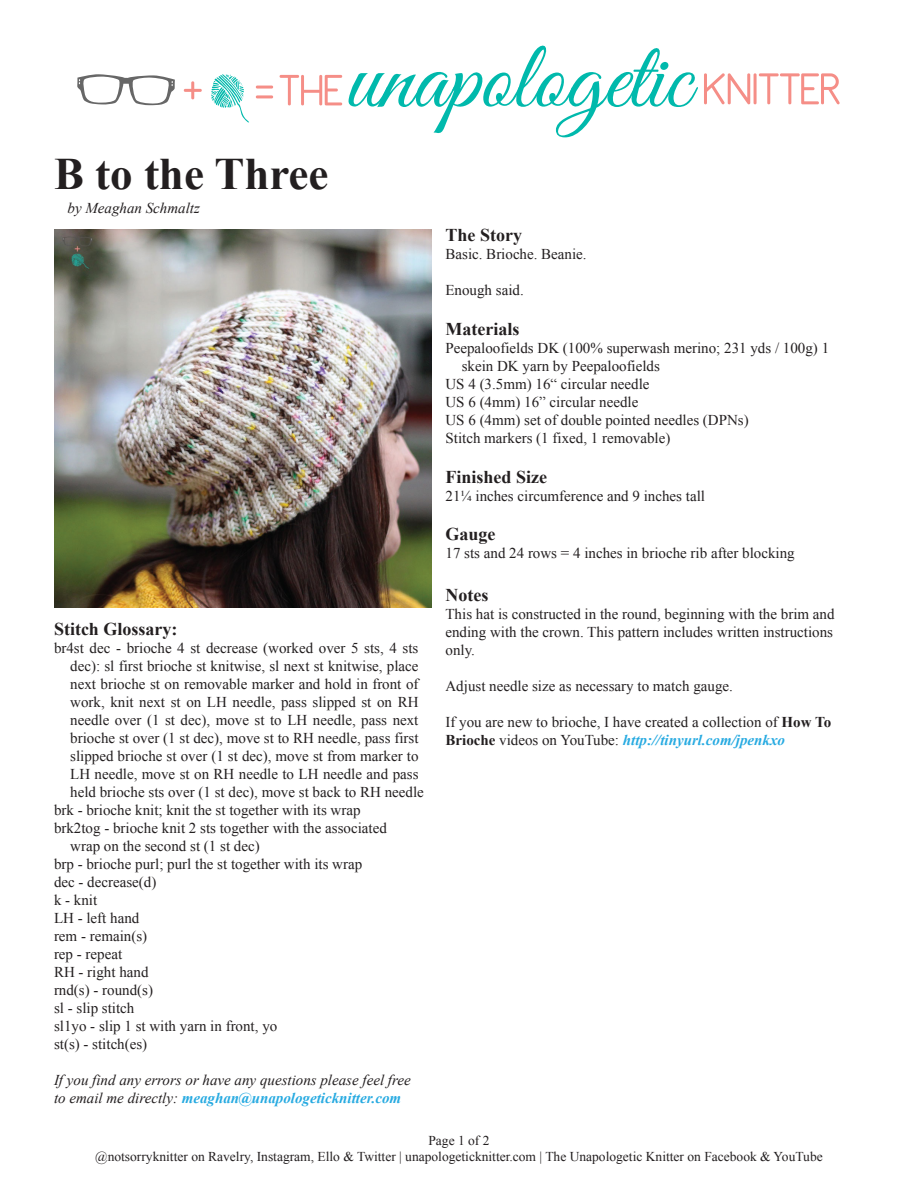
<style>
.page{position:relative;width:918px;height:1188px;background:#fff}
.page>*{position:absolute;margin:0;border:0;box-sizing:border-box;transform-origin:0 0}
.t1{font:700 45px "Times New Roman";color:#231f20}
.t2{font:700 18px "Times New Roman";color:#231f20}
.t3{font:15px/18px "Times New Roman";color:#231f20;text-align:justify}
.t4{font:italic 15px/18px "Times New Roman";color:#231f20}
.t5{font:13.5px/16.2px "Times New Roman";color:#231f20;text-align:center}
.s1{font-weight:700;color:#27aae1}
.s2{font-weight:700}
.s3{font-weight:700;font-style:italic;color:#27aae1}
</style>
<div class="page">
<img style="left:54px;top:230px;width:378px;height:378px">
<svg style="left:280px;top:75px;width:62px;height:30px"></svg>
<svg style="left:348px;top:45px;width:492px;height:92px"></svg>
<svg style="left:77px;top:74px;width:98px;height:31px"></svg>
<svg style="left:184px;top:81px;width:18px;height:18px"></svg>
<svg style="left:256px;top:86px;width:17px;height:12px"></svg>
<svg style="left:211px;top:74px;width:38px;height:48px"></svg>
<h1 class="t1" style="left:54px;top:143px;width:276px">B to the Three</h1>
<p class="t4" style="left:68px;top:199px;width:134px">by Meaghan Schmaltz</p>
<p class="t2" style="left:54px;top:616px;width:125px">Stitch Glossary:</p>
<p class="t3" style="left:54px;top:639px;width:366px">br4st dec - brioche 4 st decrease (worked over 5 sts, 4 sts</p>
<p class="t3" style="left:70px;top:657px;width:350px">dec): sl first brioche st knitwise, sl next st knitwise, place</p>
<p class="t3" style="left:70px;top:675px;width:350px">next brioche st on removable marker and hold in front of</p>
<p class="t3" style="left:70px;top:693px;width:350px">work, knit next st on LH needle, pass slipped st on RH</p>
<p class="t3" style="left:70px;top:711px;width:350px">needle over (1 st dec), move st to LH needle, pass next</p>
<p class="t3" style="left:70px;top:729px;width:350px">brioche st over (1 st dec), move st to RH needle, pass first</p>
<p class="t3" style="left:70px;top:747px;width:350px">slipped brioche st over (1 st dec), move st from marker to</p>
<p class="t3" style="left:70px;top:765px;width:350px">LH needle, move st on RH needle to LH needle and pass</p>
<p class="t3" style="left:70px;top:783px;width:355px">held brioche sts over (1 st dec), move st back to RH needle</p>
<p class="t3" style="left:54px;top:801px;width:308px">brk - brioche knit; knit the st together with its wrap</p>
<p class="t3" style="left:54px;top:819px;width:334px">brk2tog - brioche knit 2 sts together with the associated</p>
<p class="t3" style="left:70px;top:837px;width:191px">wrap on the second st (1 st dec)</p>
<p class="t3" style="left:54px;top:855px;width:310px">brp - brioche purl; purl the st together with its wrap</p>
<p class="t3" style="left:54px;top:873px;width:104px">dec - decrease(d)</p>
<p class="t3" style="left:54px;top:891px;width:45px">k - knit</p>
<p class="t3" style="left:54px;top:909px;width:87px">LH - left hand</p>
<p class="t3" style="left:54px;top:927px;width:95px">rem - remain(s)</p>
<p class="t3" style="left:54px;top:945px;width:70px">rep - repeat</p>
<p class="t3" style="left:54px;top:963px;width:96px">RH - right hand</p>
<p class="t3" style="left:54px;top:981px;width:101px">rnd(s) - round(s)</p>
<p class="t3" style="left:54px;top:999px;width:82px">sl - slip stitch</p>
<p class="t3" style="left:54px;top:1017px;width:225px">sl1yo - slip 1 st with yarn in front, yo</p>
<p class="t3" style="left:54px;top:1035px;width:95px">st(s) - stitch(es)</p>
<p class="t4" style="left:54px;top:1071px;width:358px">If you find any errors or have any questions please feel free to email me directly: <span class="s1">meaghan@unapologeticknitter.com</span></p>
<p class="t2" style="left:446px;top:223px;width:78px">The Story</p>
<p class="t3" style="left:446px;top:245px;width:143px">Basic. Brioche. Beanie.</p>
<p class="t3" style="left:446px;top:281px;width:80px">Enough said.</p>
<p class="t2" style="left:446px;top:317px;width:75px">Materials</p>
<p class="t3" style="left:446px;top:339px;width:385px">Peepaloofields DK (100% superwash merino; 231 yds / 100g) 1</p>
<p class="t3" style="left:462px;top:357px;width:200px">skein DK yarn by Peepaloofields</p>
<p class="t3" style="left:446px;top:375px;width:206px">US 4 (3.5mm) 16“ circular needle</p>
<p class="t3" style="left:446px;top:393px;width:194px">US 6 (4mm) 16” circular needle</p>
<p class="t3" style="left:446px;top:411px;width:305px">US 6 (4mm) set of double pointed needles (DPNs)</p>
<p class="t3" style="left:446px;top:429px;width:226px">Stitch markers (1 fixed, 1 removable)</p>
<p class="t2" style="left:446px;top:464px;width:103px">Finished Size</p>
<p class="t3" style="left:446px;top:486px;width:261px">21¼ inches circumference and 9 inches tall</p>
<p class="t2" style="left:446px;top:522px;width:52px">Gauge</p>
<p class="t3" style="left:446px;top:544px;width:351px">17 sts and 24 rows = 4 inches in brioche rib after blocking</p>
<p class="t2" style="left:446px;top:583px;width:44px">Notes</p>
<p class="t3" style="left:446px;top:605px;width:391px">This hat is constructed in the round, beginning with the brim and ending with the crown. This pattern includes written instructions only.</p>
<p class="t3" style="left:446px;top:677px;width:289px">Adjust needle size as necessary to match gauge.</p>
<p class="t3" style="left:446px;top:713px;width:387px">If you are new to brioche, I have created a collection of <span class="s2">How To<br>Brioche</span> videos on YouTube: <span class="s3">http://tinyurl.com/jpenkxo</span></p>
<p class="t5" style="left:95px;top:1132px;width:729px">Page 1 of 2<br>@notsorryknitter on Ravelry, Instagram, Ello &amp; Twitter | unapologeticknitter.com | The Unapologetic Knitter on Facebook &amp; YouTube</p>
</div>
